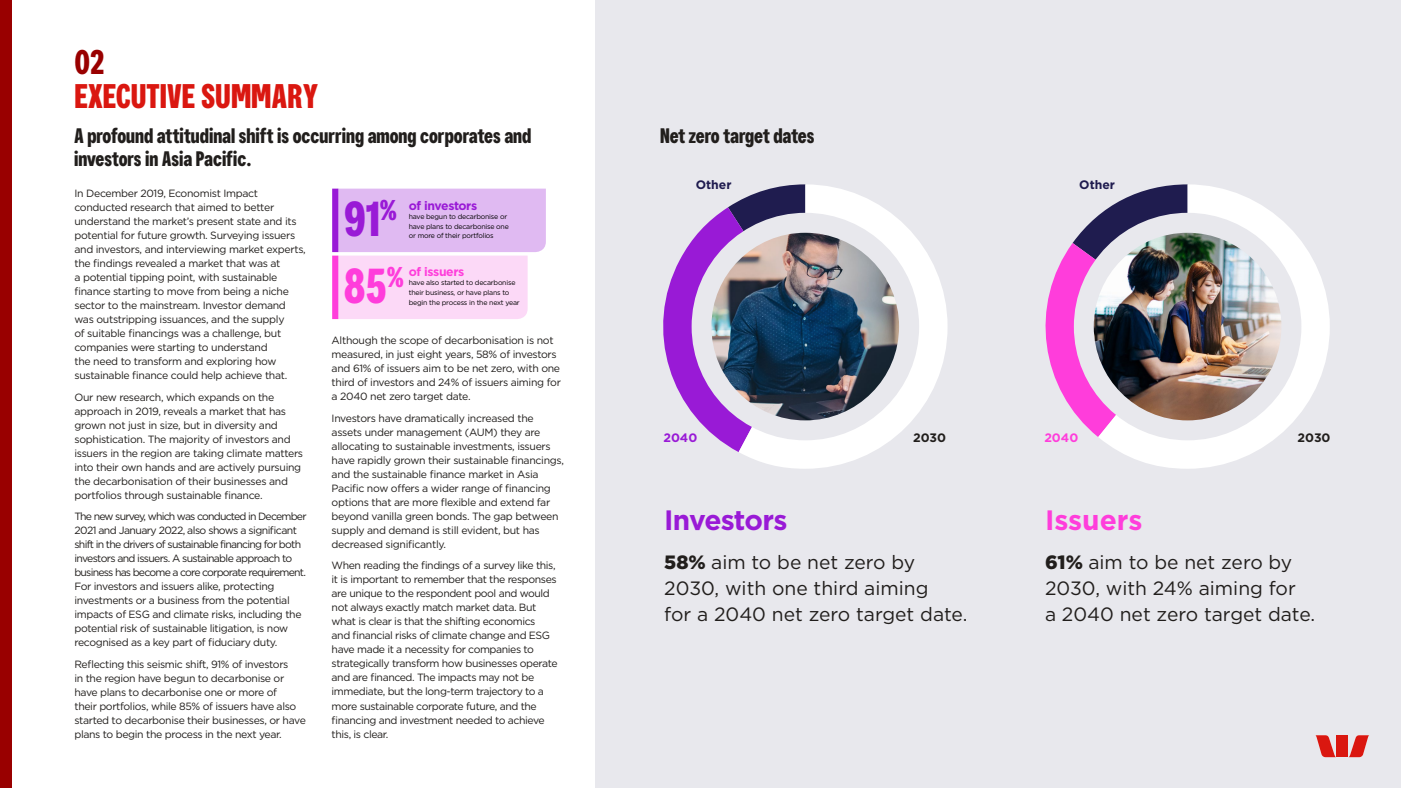
<style>
.page{position:relative;width:1401px;height:788px;background:#fff}
.page>*{position:absolute;margin:0;border:0;box-sizing:border-box;transform-origin:0 0}
.t1{font:700 49px/66.9px "Westpac";color:#991ad6}
.t2{font:700 34.12px "Westpac";color:#da1710}
.t3{font:700 34.12px "Westpac";color:#900}
.t4{font:700 28px "Gotham";letter-spacing:-.03em;color:#991ad6}
.t5{font:700 28px "Gotham";color:#ff3ddb}
.t6{font:700 21px/22.8px "Westpac";color:#211e1c}
.t7{font:19.25px/26.2px "Gotham";color:#211e1c}
.t8{font:700 12.25px "Gotham";letter-spacing:-.03em;color:#991ad6}
.t9{font:700 12.25px "Gotham";letter-spacing:-.03em;color:#ff3ddb}
.t10{font:700 12.25px "Gotham";color:#1f1b4f}
.t11{font:700 12.25px "Gotham";color:#211e1c}
.t12{font:10.5px/14px "Gotham";letter-spacing:-.035em;color:#211e1c}
.t13{font:10.5px/14px "Gotham";letter-spacing:-.055em;color:#211e1c}
.t14{font:7px/9.6px "Gotham";letter-spacing:-.03em;color:#000}
.s1{color:#ff3ddb}
.s2{font-weight:900}
</style>
<div class="page">
<div style="left:595px;top:0;width:805px;height:788px;background:#e8e8ed"></div>
<svg style="left:663px;top:201px;width:75px;height:251px"></svg>
<svg style="left:738px;top:184px;width:209px;height:284px;fill:#fff"></svg>
<div style="left:691px;top:213px;width:228px;height:227px;background:#e8e8ed;border-radius:50%"></div>
<svg style="left:1045px;top:216px;width:52px;height:220px"></svg>
<svg style="left:1097px;top:184px;width:232px;height:284px;fill:#fef7f8"></svg>
<div style="left:1073px;top:213px;width:228px;height:227px;background:#e8e8ed;border-radius:50%"></div>
<img style="left:711px;top:233px;width:187px;height:187px;border-radius:94px">
<img style="left:1093px;top:233px;width:188px;height:187px;border-radius:94px">
<div style="left:0;top:0;width:12px;height:788px;background:#900"></div>
<svg style="left:338px;top:189px;width:208px;height:130px"></svg>
<div style="left:332px;top:189px;width:6px;height:63px;background:#991ad6"></div>
<div style="left:332px;top:255px;width:6px;height:64px;background:#ff3ddb"></div>
<svg style="left:1315px;top:735px;width:20px;height:22px"></svg>
<svg style="left:1349px;top:735px;width:19px;height:22px"></svg>
<div style="left:1336px;top:735px;width:11px;height:22px;background:#da1710"></div>
<h2 class="t3" style="left:74px;top:42px;width:32px">02</h2>
<h2 class="t2" style="left:74px;top:75px;width:245px">EXECUTIVE SUMMARY</h2>
<h3 class="t6" style="left:74px;top:124px;width:458px">A profound attitudinal shift is occurring among corporates and investors in Asia Pacific.</h3>
<p class="t8" style="left:409px;top:197px;width:70px">of investors</p>
<p class="t14" style="left:409px;top:212px;width:101px">have begun to decarbonise or have plans to decarbonise one or more of their portfolios</p>
<p class="t9" style="left:409px;top:263px;width:57px">of issuers</p>
<p class="t14" style="left:409px;top:278px;width:112px">have also started to decarbonise their business, or have plans to begin the process in the next year</p>
<p class="t12" style="left:74px;top:186px;width:233px">In December 2019, Economist Impact conducted research that aimed to better understand the market’s present state and its potential for future growth. Surveying issuers and investors, and interviewing market experts, the findings revealed a market that was at<br>a potential tipping point, with sustainable finance starting to move from being a niche sector to the mainstream. Investor demand was outstripping issuances, and the supply<br>of suitable financings was a challenge, but companies were starting to understand<br>the need to transform and exploring how sustainable finance could help achieve that.</p>
<p class="t12" style="left:74px;top:389px;width:230px">Our new research, which expands on the approach in 2019, reveals a market that has grown not just in size, but in diversity and sophistication. The majority of investors and issuers in the region are taking climate matters into their own hands and are actively pursuing the decarbonisation of their businesses and portfolios through sustainable finance.</p>
<p class="t13" style="left:74px;top:509px;width:234px">The new survey, which was conducted in December 2021 and January 2022, also shows a significant shift in the drivers of sustainable financing for both investors and issuers. A sustainable approach to business has become a core corporate requirement.<br>For investors and issuers alike, protecting investments or a business from the potential impacts of ESG and climate risks, including the potential risk of sustainable litigation, is now recognised as a key part of fiduciary duty.</p>
<p class="t12" style="left:74px;top:656px;width:233px">Reflecting this seismic shift, 91% of investors<br>in the region have begun to decarbonise or have plans to decarbonise one or more of<br>their portfolios, while 85% of issuers have also started to decarbonise their businesses, or have plans to begin the process in the next year.</p>
<h1 class="t1" style="left:344px;top:185px;width:61px">91<sup>%<br></sup><span class="s1">85</span><sup>%</sup></h1>
<p class="t12" style="left:331px;top:333px;width:231px">Although the scope of decarbonisation is not measured, in just eight years, 58% of investors and 61% of issuers aim to be net zero, with one third of investors and 24% of issuers aiming for a 2040 net zero target date.</p>
<p class="t12" style="left:331px;top:411px;width:234px">Investors have dramatically increased the assets under management (AUM) they are allocating to sustainable investments, issuers have rapidly grown their sustainable financings, and the sustainable finance market in Asia Pacific now offers a wider range of financing options that are more flexible and extend far beyond vanilla green bonds. The gap between supply and demand is still evident, but has decreased significantly.</p>
<p class="t12" style="left:331px;top:558px;width:227px">When reading the findings of a survey like this, it is important to remember that the responses are unique to the respondent pool and would not always exactly match market data. But what is clear is that the shifting economics<br>and financial risks of climate change and ESG have made it a necessity for companies to strategically transform how businesses operate and are financed. The impacts may not be immediate, but the long-term trajectory to a more sustainable corporate future, and the financing and investment needed to achieve this, is clear.</p>
<h3 class="t6" style="left:660px;top:124px;width:156px">Net zero target dates</h3>
<p class="t10" style="left:695px;top:176px;width:37px">Other</p>
<p class="t10" style="left:1079px;top:176px;width:37px">Other</p>
<p class="t8" style="left:663px;top:429px;width:35px">2040</p>
<p class="t11" style="left:913px;top:429px;width:35px">2030</p>
<h3 class="t4" style="left:664px;top:501px;width:125px">Investors</h3>
<h3 class="t7" style="left:664px;top:548px;width:305px"><span class="s2">58%</span> aim to be net zero by<br>2030, with one third aiming<br>for a 2040 net zero target date.</h3>
<p class="t9" style="left:1044px;top:429px;width:35px">2040</p>
<p class="t11" style="left:1297px;top:429px;width:35px">2030</p>
<h3 class="t5" style="left:1044px;top:501px;width:99px">Issuers</h3>
<h3 class="t7" style="left:1044px;top:548px;width:272px"><span class="s2">61%</span> aim to be net zero by<br>2030, with 24% aiming for<br>a 2040 net zero target date.</h3>
</div>
